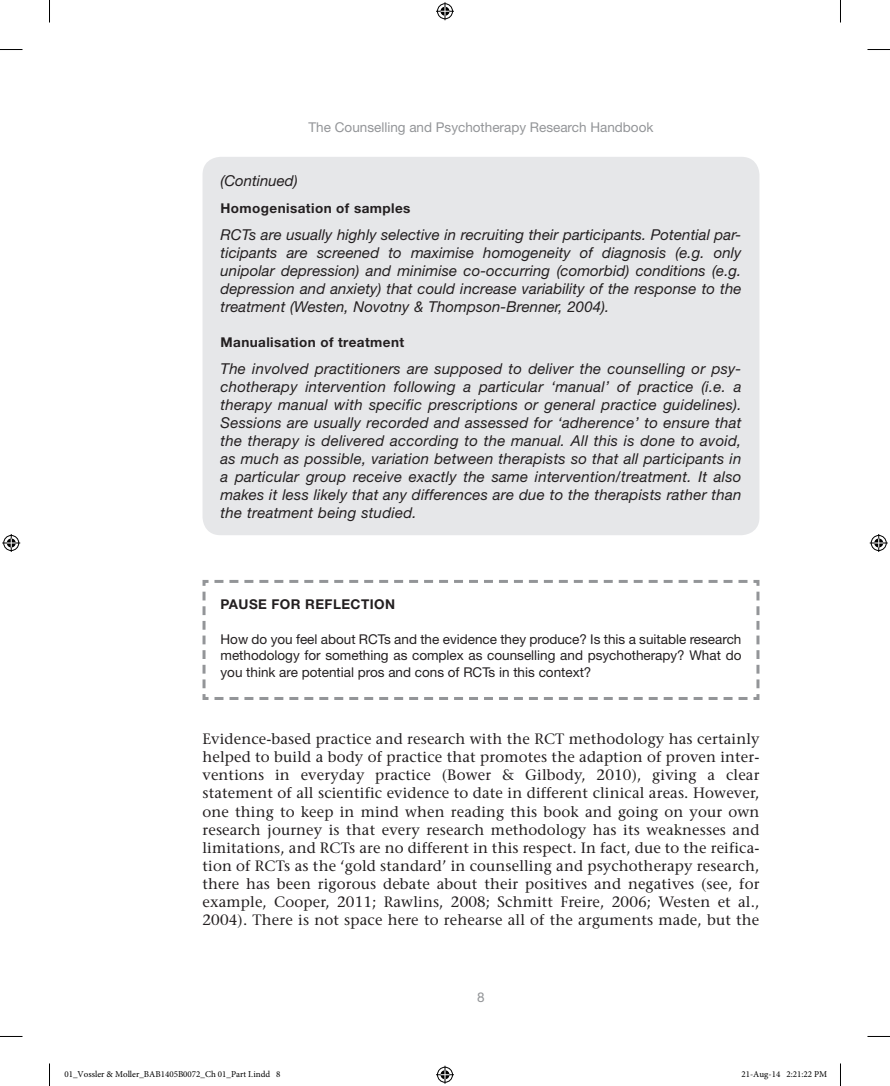
<style>
.page{position:relative;width:890px;height:1086px;background:#fff}
.page>*{position:absolute;margin:0;border:0;box-sizing:border-box;transform-origin:0 0}
.BX2_BTEXT{font:italic 15px/18px "Helvetica Neue LT Std";letter-spacing:.015em;color:#231f20;text-align:justify}
.EL{font:500 15px/18px "Stone Serif Std";letter-spacing:.01em;color:#231f20;text-align:justify}
.BX1_BTEXT{font:italic 15px "Helvetica Neue LT Std";color:#231f20}
.BX3_TEXT{font:13.5px/16.5px "Helvetica Neue LT Std";color:#231f20;text-align:justify}
.t1{font:13.5px "Helvetica Neue LT Std";color:#939598}
.BX2_BH1{font:700 13.5px "Helvetica Neue LT Std";letter-spacing:.03em;color:#231f20}
.BX3_BT{font:700 13.5px "Helvetica Neue LT Std";letter-spacing:.03em;color:#231f20}
.t2{font:9px "Minion Pro";color:#000}
</style>
<div class="page">
<div style="left:202px;top:157px;width:557px;height:378px;background:#e6e7e9;border-radius:18px"></div>
<svg style="left:202px;top:580px;width:558px;height:120px"></svg>
<svg style="left:0;top:49px;width:22px;height:1px"></svg>
<svg style="left:867px;top:49px;width:23px;height:1px"></svg>
<svg style="left:0;top:1036px;width:22px;height:1px"></svg>
<svg style="left:867px;top:1036px;width:23px;height:1px"></svg>
<svg style="left:49px;top:0;width:1px;height:23px"></svg>
<svg style="left:49px;top:1063px;width:1px;height:22px"></svg>
<svg style="left:840px;top:0;width:1px;height:23px"></svg>
<svg style="left:840px;top:1063px;width:1px;height:22px"></svg>
<svg style="left:436px;top:2px;width:18px;height:18px"></svg>
<svg style="left:436px;top:1065px;width:18px;height:18px"></svg>
<svg style="left:2px;top:534px;width:18px;height:18px"></svg>
<svg style="left:870px;top:534px;width:18px;height:18px"></svg>
<p class="t1" style="left:309px;top:119px;width:346px">The Counselling and Psychotherapy Research Handbook</p>
<p class="BX1_BTEXT" style="left:220px;top:171px;width:79px">(Continued)</p>
<p class="BX2_BH1" style="left:220px;top:200px;width:191px">Homogenisation of samples</p>
<p class="BX2_BTEXT" style="left:220px;top:226px;width:522px">RCTs are usually highly selective in recruiting their participants. Potential par&shy;ticipants are screened to maximise homogeneity of diagnosis (e.g. only unipolar depression) and minimise co-occurring (comorbid) conditions (e.g. depression and anxiety) that could increase variability of the response to the treatment (Westen, Novotny &amp; Thompson-Brenner, 2004).</p>
<p class="BX2_BH1" style="left:220px;top:333px;width:185px">Manualisation of treatment</p>
<p class="BX2_BTEXT" style="left:220px;top:359px;width:522px">The involved practitioners are supposed to deliver the counselling or psy&shy;chotherapy intervention following a particular ‘manual’ of practice (i.e. a therapy manual with specific prescriptions or general practice guidelines).<br>Sessions are usually recorded and assessed for ‘adherence’ to ensure that the therapy is delivered according to the manual. All this is done to avoid, as much as possible, variation between therapists so that all participants in a particular group receive exactly the same intervention/treatment. It also makes it less likely that any differences are due to the therapists rather than the treatment being studied.</p>
<p class="BX3_BT" style="left:220px;top:596px;width:176px">PAUSE FOR REFLECTION</p>
<p class="BX3_TEXT" style="left:220px;top:630px;width:522px">How do you feel about RCTs and the evidence they produce? Is this a suitable research methodology for something as complex as counselling and psychotherapy? What do you think are potential pros and cons of RCTs in this context?</p>
<p class="EL" style="left:202px;top:730px;width:558px">Evidence-based practice and research with the RCT methodology has certainly helped to build a body of practice that promotes the adaption of proven inter&shy;ventions in everyday practice (Bower &amp; Gilbody, 2010), giving a clear statement of all scientific evidence to date in different clinical areas. However, one thing to keep in mind when reading this book and going on your own research journey is that every research methodology has its weaknesses and limitations, and RCTs are no different in this respect. In fact, due to the reifica&shy;tion of RCTs as the ‘gold standard’ in counselling and psychotherapy research, there has been rigorous debate about their positives and negatives (see, for example, Cooper, 2011; Rawlins, 2008; Schmitt Freire, 2006; Westen et al., 2004). There is not space here to rehearse all of the arguments made, but the</p>
<p class="t1" style="left:477px;top:988px;width:9px">8</p>
<p class="t2" style="left:64px;top:1068px;width:218px">01_Vossler &amp; Moller_BAB1405B0072_Ch 01_Part I.indd 8</p>
<p class="t2" style="left:741px;top:1068px;width:87px">21-Aug-14 2:21:22 PM</p>
</div>
